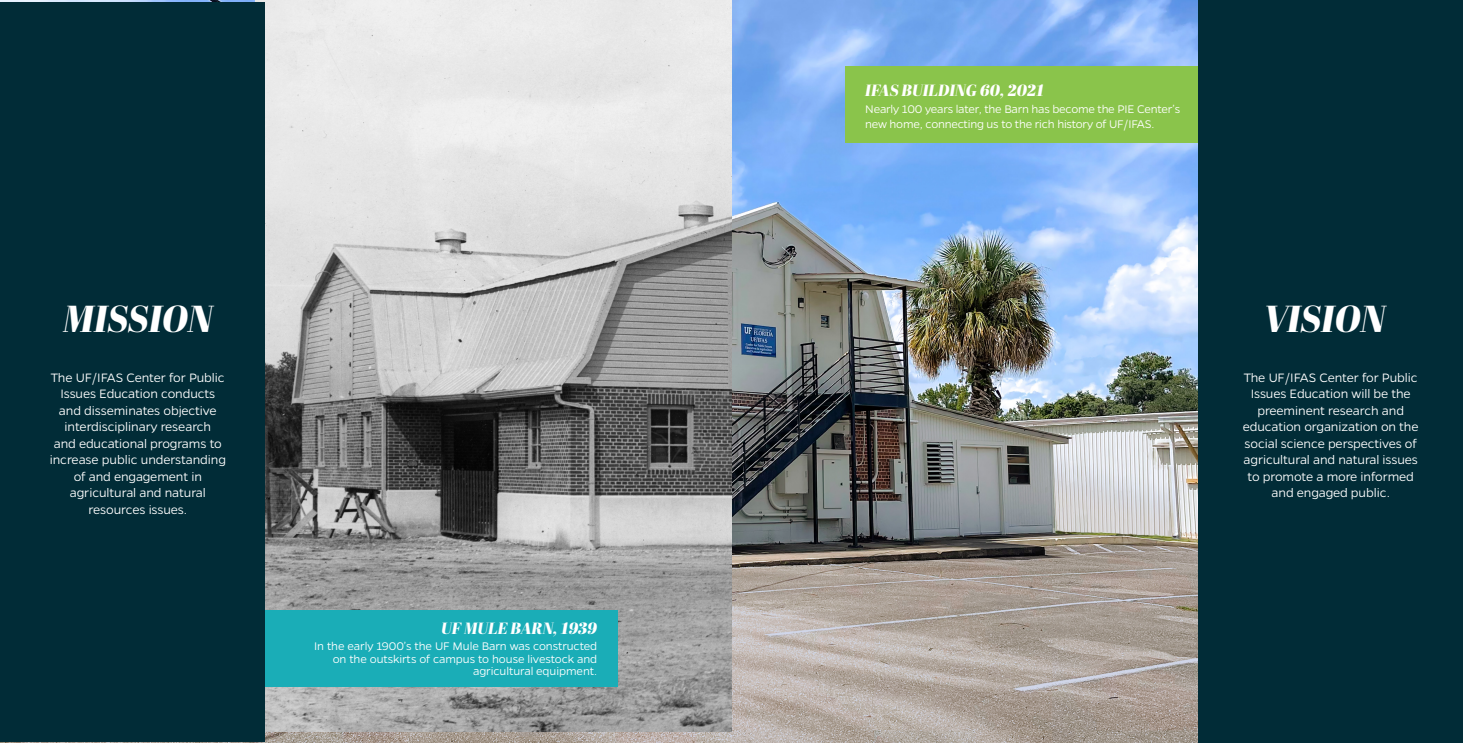
<style>
.page{position:relative;width:1463px;height:743px;background:#fff}
.page>*{position:absolute;margin:0;border:0;box-sizing:border-box;transform-origin:0 0}
.t1{font:italic 37.5px "Abril Fatface";color:#fff}
.t2{font:italic 16.25px "Abril Fatface";color:#fff}
.t3{font:300 13.75px/16.5px "Gentona";letter-spacing:-.01em;color:#fff;text-align:center}
.t4{font:300 12.5px/12.5px "Gentona";letter-spacing:-.015em;color:#fff;text-align:right}
</style>
<div class="page">
<img style="left:0;top:0;width:1198px;height:742px">
<img style="left:255px;top:0;width:476px;height:731px">
<div style="left:253px;top:610px;width:364px;height:76px;background:#1aadb7"></div>
<div style="left:845px;top:66px;width:396px;height:76px;background:#8ac44b"></div>
<div style="left:0;top:2px;width:264px;height:739px;background:#012c37"></div>
<div style="left:1198px;top:0;width:264px;height:742px;background:#012c37"></div>
<p class="t2" style="left:865px;top:79px;width:180px">IFAS BUILDING 60, 2021</p>
<p class="t4" style="left:865px;top:102px;width:316px;line-height:15px;text-align:left">Nearly 100 years later, the Barn has become the PIE Center’s new home, connecting us to the rich history of UF/IFAS.</p>
<p class="t1" style="left:63px;top:292px;width:151px">MISSION</p>
<p class="t1" style="left:1265px;top:292px;width:121px">VISION</p>
<p class="t3" style="left:50px;top:369px;width:178px">The UF/IFAS Center for Public<br>Issues Education conducts and disseminates objective interdisciplinary research<br>and educational programs to increase public understanding of and engagement in agricultural and natural resources issues.</p>
<p class="t3" style="left:1243px;top:369px;width:177px">The UF/IFAS Center for Public<br>Issues Education will be the preeminent research and education organization on the social science perspectives of agricultural and natural issues to promote a more informed and engaged public.</p>
<p class="t2" style="left:441px;top:616px;width:158px">UF MULE BARN, 1939</p>
<p class="t4" style="left:314px;top:640px;width:284px">In the early 1900’s the UF Mule Barn was constructed on the outskirts of campus to house livestock and agricultural equipment.</p>
</div>
